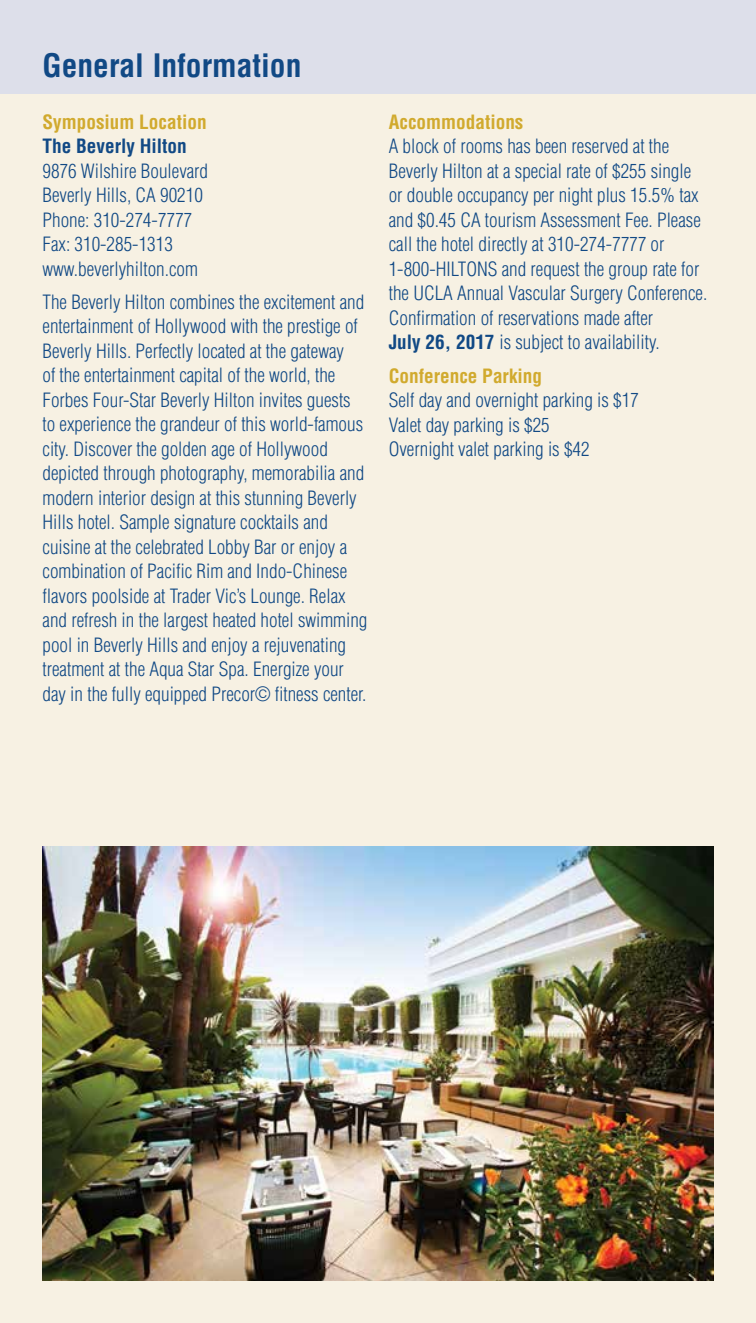
<style>
.page{position:relative;width:756px;height:1323px;background:#fff}
.page>*{position:absolute;margin:0;border:0;box-sizing:border-box;transform-origin:0 0}
.t1{font:700 condensed 31.5px "Helvetica";color:#114985}
.t2{font:300 condensed 19.25px/24.5px "Helvetica";color:#114985}
.t3{font:700 condensed 19.25px "Helvetica";color:#d1aa2e}
.t4{font:700 condensed 19.25px "Helvetica";color:#114985}
.s1{font-weight:700}
</style>
<div class="page">
<div style="left:0;top:94px;width:756px;height:1229px;background:#f7f1e3"></div>
<div style="left:0;top:0;width:756px;height:93px;background:#dddfea"></div>
<img style="left:42px;top:846px;width:672px;height:435px">
<h1 class="t1" style="left:43px;top:46px;width:260px">General Information</h1>
<p class="t3" style="left:43px;top:110px;width:166px">Symposium Location</p>
<p class="t4" style="left:43px;top:134px;width:146px">The Beverly Hilton</p>
<p class="t2" style="left:43px;top:158px;width:167px">9876 Wilshire Boulevard<br>Beverly Hills, CA 90210<br>Phone: 310-274-7777<br>Fax: 310-285-1313 www.beverlyhilton.com</p>
<p class="t2" style="left:43px;top:290px;width:326px">The Beverly Hilton combines the excitement and entertainment of Hollywood with the prestige of Beverly Hills. Perfectly located at the gateway<br>of the entertainment capital of the world, the Forbes Four-Star Beverly Hilton invites guests to experience the grandeur of this world-famous city. Discover the golden age of Hollywood depicted through photography, memorabilia and modern interior design at this stunning Beverly Hills hotel. Sample signature cocktails and cuisine at the celebrated Lobby Bar or enjoy a combination of Pacific Rim and Indo-Chinese flavors poolside at Trader Vic’s Lounge. Relax and refresh in the largest heated hotel swimming pool in Beverly Hills and enjoy a rejuvenating treatment at the Aqua Star Spa. Energize your day in the fully equipped Precor© fitness center.</p>
<p class="t3" style="left:389px;top:110px;width:136px">Accommodations</p>
<p class="t2" style="left:389px;top:134px;width:320px">A block of rooms has been reserved at the Beverly Hilton at a special rate of $255 single or double occupancy per night plus 15.5% tax and $0.45 CA tourism Assessment Fee. Please call the hotel directly at 310-274-7777 or 1-800-HILTONS and request the group rate for the UCLA Annual Vascular Surgery Conference.<br>Confirmation of reservations made after<br><span class="s1">July 26, 2017</span> is subject to availability.</p>
<p class="t3" style="left:389px;top:364px;width:155px">Conference Parking</p>
<p class="t2" style="left:389px;top:388px;width:252px">Self day and overnight parking is $17<br>Valet day parking is $25<br>Overnight valet parking is $42</p>
</div>
